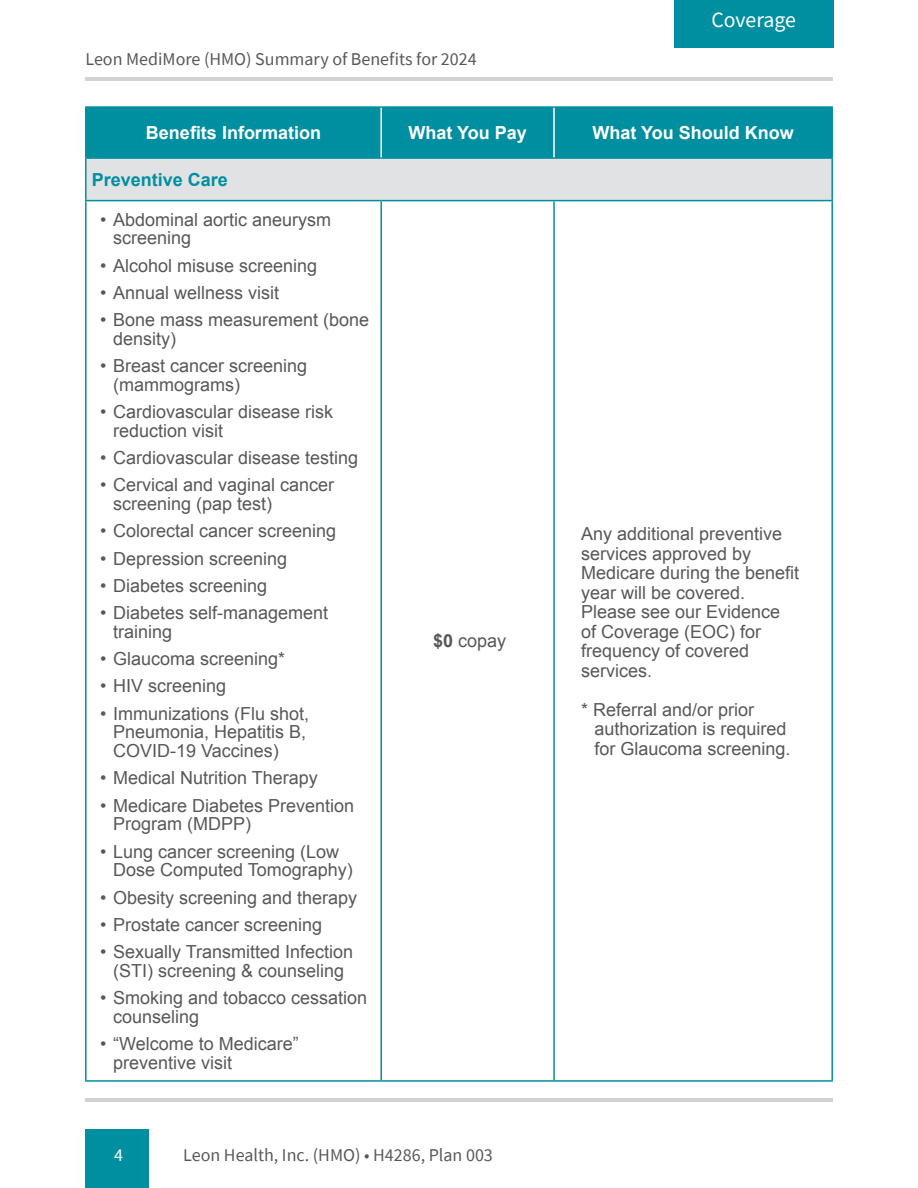
<style>
.page{position:relative;width:918px;height:1188px;background:#fff}
.page>*{position:absolute;margin:0;border:0;box-sizing:border-box;transform-origin:0 0}
.t1{font:21.75px "Source Sans Pro";letter-spacing:-.005em;color:#fff}
.t2{font:18px/18.8px "Arial";color:#57585a}
.t3{font:18px "Source Sans Pro";color:#57585a}
.t4{font:700 18px "Arial";color:#fff}
.t5{font:700 18px "Arial";color:#008fa1}
.t6{font:18px "Source Sans Pro";color:#fff}
.s1{font-weight:700}
</style>
<div class="page">
<div style="left:86px;top:1129px;width:63px;height:59px;background:#008fa1"></div>
<hr style="left:86px;top:1098px;width:747px;height:3px;background:#d1d2d4">
<hr style="left:86px;top:77px;width:747px;height:4px;background:#d1d2d4">
<div style="left:674px;top:0;width:159px;height:48px;background:#008fa1"></div>
<div style="left:87px;top:108px;width:744px;height:49px;background:#008fa1"></div>
<div style="left:86px;top:158px;width:746px;height:43px;background:#e1e2e4"></div>
<hr style="left:85px;top:159px;width:2px;height:41px;background:#008fa1">
<hr style="left:831px;top:159px;width:2px;height:41px;background:#008fa1">
<hr style="left:85px;top:201px;width:2px;height:879px;background:#008fa1">
<hr style="left:85px;top:200px;width:296px;height:1px;background:#008fa1">
<hr style="left:85px;top:1080px;width:296px;height:2px;background:#008fa1">
<hr style="left:380px;top:201px;width:2px;height:879px;background:#008fa1">
<hr style="left:381px;top:200px;width:173px;height:1px;background:#008fa1">
<hr style="left:554px;top:200px;width:279px;height:1px;background:#008fa1">
<hr style="left:553px;top:201px;width:2px;height:879px;background:#008fa1">
<hr style="left:831px;top:201px;width:2px;height:879px;background:#008fa1">
<hr style="left:381px;top:1080px;width:173px;height:2px;background:#008fa1">
<hr style="left:554px;top:1080px;width:279px;height:2px;background:#008fa1">
<hr style="left:85px;top:108px;width:2px;height:49px;background:#008fa1">
<hr style="left:85px;top:106px;width:296px;height:2px;background:#008fa1">
<hr style="left:381px;top:106px;width:173px;height:2px;background:#008fa1">
<hr style="left:554px;top:106px;width:279px;height:2px;background:#008fa1">
<hr style="left:831px;top:108px;width:2px;height:49px;background:#008fa1">
<hr style="left:85px;top:157px;width:296px;height:2px;background:#008fa1">
<hr style="left:381px;top:157px;width:173px;height:2px;background:#008fa1">
<hr style="left:554px;top:157px;width:279px;height:2px;background:#008fa1">
<hr style="left:380px;top:108px;width:2px;height:49px;background:#fff">
<hr style="left:553px;top:108px;width:2px;height:49px;background:#fff">
<p class="t3" style="left:86px;top:48px;width:393px">Leon MediMore (HMO) Summary of Benefits for 2024</p>
<p class="t1" style="left:711px;top:6px;width:86px">Coverage</p>
<p class="t4" style="left:146px;top:121px;width:177px">Benefits Information</p>
<p class="t4" style="left:408px;top:121px;width:120px">What You Pay</p>
<p class="t4" style="left:592px;top:121px;width:203px">What You Should Know</p>
<p class="t5" style="left:92px;top:168px;width:138px">Preventive Care</p>
<p class="t2" style="left:113px;top:210px;width:220px;text-indent:-13px">• Abdominal aortic aneurysm screening</p>
<p class="t2" style="left:100px;top:256px;width:218px">• Alcohol misuse screening</p>
<p class="t2" style="left:100px;top:283px;width:180px">• Annual wellness visit</p>
<p class="t2" style="left:113px;top:311px;width:258px;text-indent:-13px">• Bone mass measurement (bone density)</p>
<p class="t2" style="left:113px;top:357px;width:196px;text-indent:-13px">• Breast cancer screening (mammograms)</p>
<p class="t2" style="left:113px;top:403px;width:222px;text-indent:-13px">• Cardiovascular disease risk reduction visit</p>
<p class="t2" style="left:100px;top:449px;width:259px">• Cardiovascular disease testing</p>
<p class="t2" style="left:113px;top:476px;width:223px;text-indent:-13px">• Cervical and vaginal cancer screening (pap test)</p>
<p class="t2" style="left:100px;top:522px;width:237px">• Colorectal cancer screening</p>
<p class="t2" style="left:100px;top:549px;width:188px">• Depression screening</p>
<p class="t2" style="left:100px;top:576px;width:168px">• Diabetes screening</p>
<p class="t2" style="left:113px;top:604px;width:217px;text-indent:-13px">• Diabetes self-management training</p>
<p class="t2" style="left:100px;top:650px;width:186px">• Glaucoma screening*</p>
<p class="t2" style="left:100px;top:677px;width:127px">• HIV screening</p>
<p class="t2" style="left:113px;top:704px;width:198px;text-indent:-13px">• Immunizations (Flu shot,<br>Pneumonia, Hepatitis B,<br>COVID-19 Vaccines)</p>
<p class="t2" style="left:100px;top:769px;width:219px">• Medical Nutrition Therapy</p>
<p class="t2" style="left:113px;top:796px;width:243px;text-indent:-13px">• Medicare Diabetes Prevention<br>Program (MDPP)</p>
<p class="t2" style="left:113px;top:842px;width:241px;text-indent:-13px">• Lung cancer screening (Low<br>Dose Computed Tomography)</p>
<p class="t2" style="left:100px;top:888px;width:258px">• Obesity screening and therapy</p>
<p class="t2" style="left:100px;top:915px;width:223px">• Prostate cancer screening</p>
<p class="t2" style="left:100px;top:943px;width:254px;text-align:center">• Sexually Transmitted Infection (STI) screening &amp; counseling</p>
<p class="t2" style="left:113px;top:989px;width:256px;text-indent:-13px">• Smoking and tobacco cessation counseling</p>
<p class="t2" style="left:113px;top:1035px;width:187px;text-indent:-13px">• “Welcome to Medicare” preventive visit</p>
<p class="t2" style="left:581px;top:524px;width:220px;line-height:19.5px">Any additional preventive services approved by<br>Medicare during the benefit year will be covered.<br>Please see our Evidence of Coverage (EOC) for frequency of covered services.</p>
<p class="t2" style="left:595px;top:700px;width:198px;line-height:19.5px;text-indent:-14px">* Referral and/or prior authorization is required for Glaucoma screening.</p>
<p class="t2" style="left:433px;top:632px;width:75px"><span class="s1">$0</span> copay</p>
<p class="t6" style="left:114px;top:1143px;width:10px">4</p>
<p class="t3" style="left:183px;top:1143px;width:311px">Leon Health, Inc. (HMO) • H4286, Plan 003</p>
</div>
